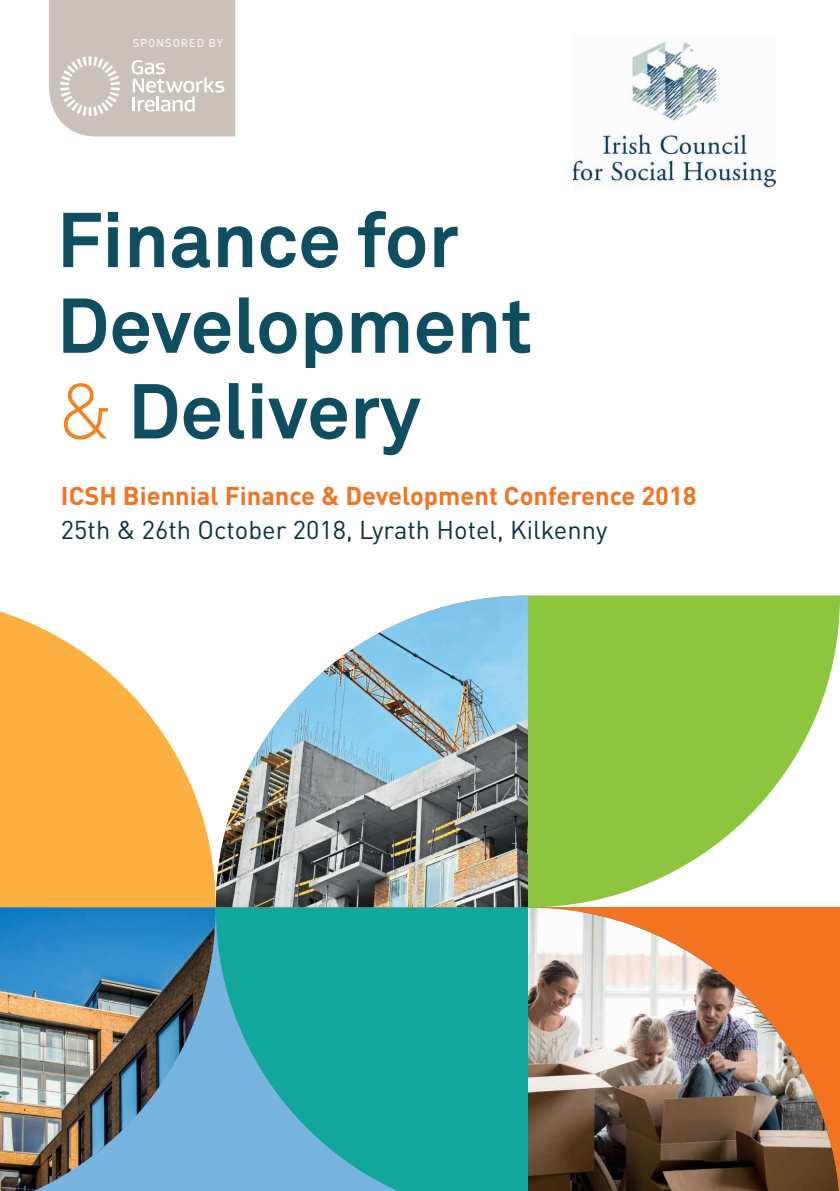
<style>
.page{position:relative;width:840px;height:1191px;background:#fff}
.page>*{position:absolute;margin:0;border:0;box-sizing:border-box;transform-origin:0 0}
.t1{font:700 76.6px/85.6px "Akkurat Std";color:#0f4e61}
.t2{font:700 25.4px "DIN";color:#f47321}
.t3{font:25.4px "DIN";color:#0a333f}
.t4{font:500 11.2px "DIN";letter-spacing:.075em;color:#f2f1ef}
.s1{font-weight:300;color:#f58220}
</style>
<div class="page">
<img style="left:527px;top:907px;width:311px;height:284px">
<svg style="left:527px;top:595px;width:312px;height:312px;fill:#8bc63e"></svg>
<img style="left:216px;top:595px;width:311px;height:312px">
<svg style="left:0;top:611px;width:215px;height:296px;fill:#fbb03f"></svg>
<svg style="left:216px;top:907px;width:311px;height:284px;background:#22a9a7"></svg>
<img style="left:0;top:907px;width:215px;height:284px">
<img style="left:573px;top:41px;width:201px;height:147px">
<svg style="left:49px;top:0;width:186px;height:136px;background:#d0c7c1"></svg>
<p class="t4" style="left:133px;top:35px;width:92px">SPONSORED BY</p>
<h1 class="t1" style="left:57px;top:196px;width:476px">Finance for<br>Development <span class="s1">&amp;</span> Delivery</h1>
<p class="t2" style="left:61px;top:479px;width:637px">ICSH Biennial Finance &amp; Development Conference 2018</p>
<p class="t3" style="left:61px;top:514px;width:547px">25th &amp; 26th October 2018, Lyrath Hotel, Kilkenny</p>
</div>
